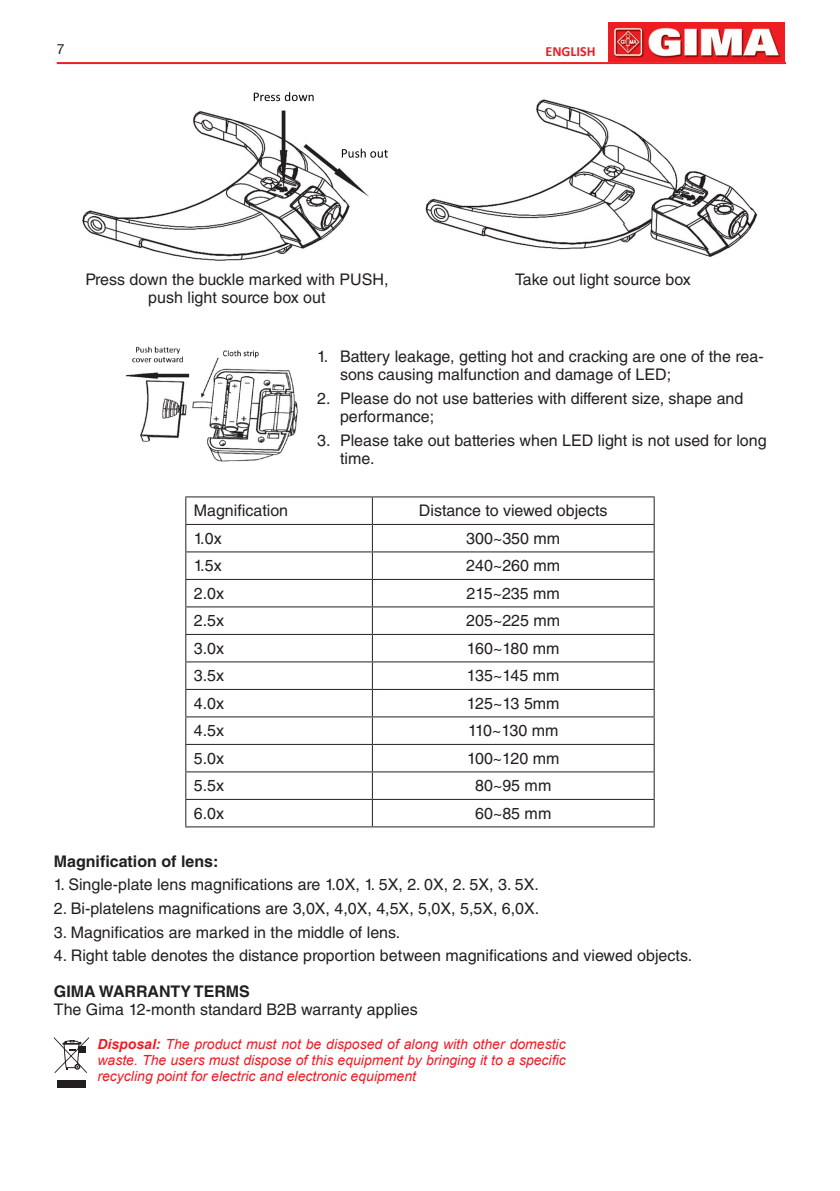
<style>
.page{position:relative;width:840px;height:1191px;background:#fff}
.page>*{position:absolute;margin:0;border:0;box-sizing:border-box;transform-origin:0 0}
.Testo_8_pt{font:16px/18px "Helvetica LT Std";color:#231f20}
.Garanzia_Gima{font:16px "Helvetica LT Std";color:#231f20}
.Testo_8_pt_bold{font:700 16px "Helvetica LT Std";color:#231f20}
.Garanzia_Gima_Bold{font:700 16px "Helvetica LT Std";color:#231f20}
.Testotab{font:italic 14px/16px "Arial";color:#ee1d23;text-align:justify}
.t1{font:700 14px "Calibri";color:#ee1d23}
.t2{font:14px "Helvetica Neue LT Std";color:#231f20}
.s1{font-weight:700}
</style>
<div class="page">
<hr style="left:57px;top:62px;width:728px;height:2px;background:#ee1d23">
<img style="left:608px;top:23px;width:176px;height:39px">
<img style="left:82px;top:92px;width:676px;height:169px">
<img style="left:125px;top:346px;width:173px;height:116px">
<hr style="left:185px;top:496px;width:187px;height:1px;background:#231f20">
<hr style="left:372px;top:496px;width:282px;height:1px;background:#231f20">
<hr style="left:185px;top:524px;width:187px;height:1px;background:#231f20">
<hr style="left:372px;top:524px;width:282px;height:1px;background:#231f20">
<hr style="left:185px;top:551px;width:187px;height:1px;background:#231f20">
<hr style="left:372px;top:551px;width:282px;height:1px;background:#231f20">
<hr style="left:185px;top:579px;width:187px;height:1px;background:#231f20">
<hr style="left:372px;top:579px;width:282px;height:1px;background:#231f20">
<hr style="left:185px;top:606px;width:187px;height:1px;background:#231f20">
<hr style="left:372px;top:606px;width:282px;height:1px;background:#231f20">
<hr style="left:185px;top:634px;width:187px;height:1px;background:#231f20">
<hr style="left:372px;top:634px;width:282px;height:1px;background:#231f20">
<hr style="left:185px;top:661px;width:187px;height:1px;background:#231f20">
<hr style="left:372px;top:661px;width:282px;height:1px;background:#231f20">
<hr style="left:185px;top:689px;width:187px;height:1px;background:#231f20">
<hr style="left:372px;top:689px;width:282px;height:1px;background:#231f20">
<hr style="left:185px;top:716px;width:187px;height:1px;background:#231f20">
<hr style="left:372px;top:716px;width:282px;height:1px;background:#231f20">
<hr style="left:185px;top:744px;width:187px;height:1px;background:#231f20">
<hr style="left:372px;top:744px;width:282px;height:1px;background:#231f20">
<hr style="left:185px;top:771px;width:187px;height:1px;background:#231f20">
<hr style="left:372px;top:771px;width:282px;height:1px;background:#231f20">
<hr style="left:185px;top:799px;width:187px;height:1px;background:#231f20">
<svg style="left:185px;top:497px;width:1px;height:329px"></svg>
<hr style="left:372px;top:799px;width:282px;height:1px;background:#231f20">
<svg style="left:371px;top:497px;width:1px;height:329px"></svg>
<svg style="left:653px;top:497px;width:1px;height:329px"></svg>
<hr style="left:185px;top:826px;width:187px;height:1px;background:#231f20">
<hr style="left:372px;top:826px;width:282px;height:1px;background:#231f20">
<div style="left:57px;top:1080px;width:29px;height:7px;background:#231f20"></div>
<svg style="left:54px;top:1037px;width:35px;height:36px"></svg>
<p class="t2" style="left:57px;top:40px;width:9px">7</p>
<p class="t1" style="left:545px;top:41px;width:52px">ENGLISH</p>
<p class="Testo_8_pt" style="left:85px;top:270px;width:304px;text-align:center">Press down the buckle marked with PUSH, push light source box out</p>
<p class="Testo_8_pt" style="left:515px;top:270px;width:177px">Take out light source box</p>
<p class="Testo_8_pt" style="left:340px;top:347px;width:425px;text-indent:-23px">1. Battery leakage, getting hot and cracking are one of the rea&shy;sons causing malfunction and damage of LED;</p>
<p class="Testo_8_pt" style="left:340px;top:389px;width:404px;text-indent:-23px">2. Please do not use batteries with different size, shape and performance;</p>
<p class="Testo_8_pt" style="left:340px;top:431px;width:428px;text-indent:-23px">3. Please take out batteries when LED light is not used for long time.</p>
<p class="Testo_8_pt" style="left:194px;top:502px;width:96px">Magnification</p>
<p class="Testo_8_pt" style="left:418px;top:502px;width:190px">Distance to viewed objects</p>
<p class="Testo_8_pt" style="left:194px;top:529px;width:29px">1.0x</p>
<p class="Testo_8_pt" style="left:466px;top:529px;width:95px">300~350 mm</p>
<p class="Testo_8_pt" style="left:194px;top:557px;width:29px">1.5x</p>
<p class="Testo_8_pt" style="left:466px;top:557px;width:95px">240~260 mm</p>
<p class="Testo_8_pt" style="left:194px;top:584px;width:32px">2.0x</p>
<p class="Testo_8_pt" style="left:466px;top:584px;width:95px">215~235 mm</p>
<p class="Testo_8_pt" style="left:194px;top:612px;width:32px">2.5x</p>
<p class="Testo_8_pt" style="left:466px;top:612px;width:95px">205~225 mm</p>
<p class="Testo_8_pt" style="left:194px;top:639px;width:32px">3.0x</p>
<p class="Testo_8_pt" style="left:466px;top:639px;width:94px">160~180 mm</p>
<p class="Testo_8_pt" style="left:194px;top:667px;width:32px">3.5x</p>
<p class="Testo_8_pt" style="left:466px;top:667px;width:94px">135~145 mm</p>
<p class="Testo_8_pt" style="left:194px;top:694px;width:32px">4.0x</p>
<p class="Testo_8_pt" style="left:466px;top:694px;width:94px">125~13 5mm</p>
<p class="Testo_8_pt" style="left:194px;top:721px;width:32px">4.5x</p>
<p class="Testo_8_pt" style="left:467px;top:721px;width:92px">110~130 mm</p>
<p class="Testo_8_pt" style="left:194px;top:749px;width:32px">5.0x</p>
<p class="Testo_8_pt" style="left:467px;top:749px;width:94px">100~120 mm</p>
<p class="Testo_8_pt" style="left:194px;top:776px;width:32px">5.5x</p>
<p class="Testo_8_pt" style="left:475px;top:776px;width:78px">80~95 mm</p>
<p class="Testo_8_pt" style="left:194px;top:804px;width:32px">6.0x</p>
<p class="Testo_8_pt" style="left:475px;top:804px;width:78px">60~85 mm</p>
<p class="Testo_8_pt_bold" style="left:54px;top:851px;width:166px">Magnification of lens:</p>
<p class="Testo_8_pt" style="left:54px;top:875px;width:486px">1. Single-plate lens magnifications are 1.0X, 1. 5X, 2. 0X, 2. 5X, 3. 5X.</p>
<p class="Testo_8_pt" style="left:54px;top:899px;width:486px">2. Bi-platelens magnifications are 3,0X, 4,0X, 4,5X, 5,0X, 5,5X, 6,0X.</p>
<p class="Testo_8_pt" style="left:54px;top:923px;width:348px">3. Magnificatios are marked in the middle of lens.</p>
<p class="Testo_8_pt" style="left:54px;top:946px;width:639px">4. Right table denotes the distance proportion between magnifications and viewed objects.</p>
<p class="Garanzia_Gima_Bold" style="left:54px;top:982px;width:197px">GIMA WARRANTY TERMS</p>
<p class="Garanzia_Gima" style="left:54px;top:1000px;width:365px">The Gima 12-month standard B2B warranty applies</p>
<p class="Testotab" style="left:97px;top:1036px;width:469px"><span class="s1">Disposal:</span> The product must not be disposed of along with other domestic waste. The users must dispose of this equipment by bringing it to a specific recycling point for electric and electronic equipment</p>
</div>
